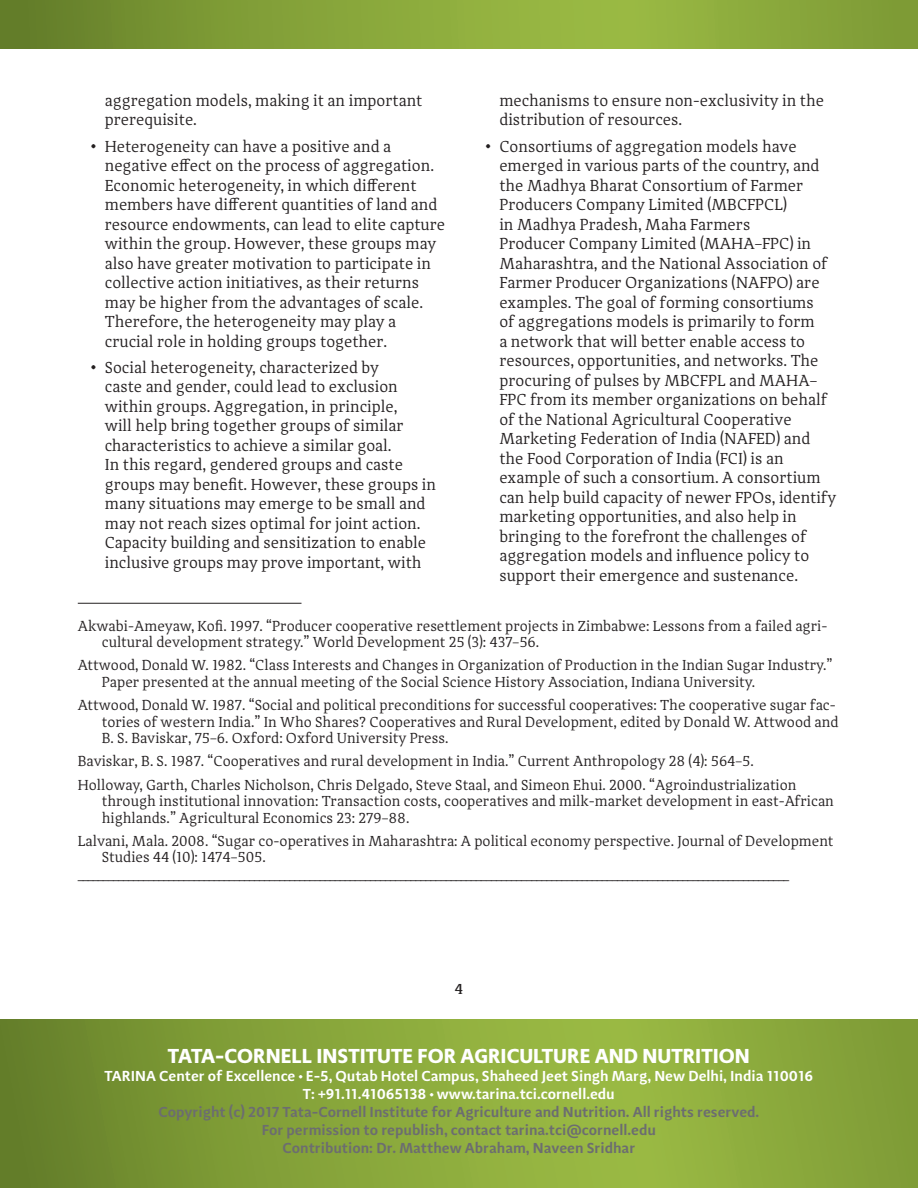
<style>
.page{position:relative;width:918px;height:1188px;background:#fff}
.page>*{position:absolute;margin:0;border:0;box-sizing:border-box;transform-origin:0 0}
.t1{font:700 21px "Adagio Sans";color:#fff}
.t2{font:16.5px/19.5px "Adagio Serif";color:#231f20;scale:.96 1}
.t3{font:15px/16.5px "Adagio Serif";color:#231f20;scale:.96 1}
.t4{font:600 15px/18px "Adagio Sans";color:#6c6d70;text-align:center}
.t5{font:600 15px/18px "Adagio Sans";color:#fff;text-align:center}
.t6{font:500 15px "Adagio Serif";color:#231f20}
.s1{font-size:24px}
</style>
<div class="page">
<svg style="left:0;top:0;width:918px;height:49px;background:#85a239"></svg>
<svg style="left:0;top:1020px;width:918px;height:168px;background:#86a339"></svg>
<hr style="left:78px;top:603px;width:224px;height:1px;background:#231f20">
<p class="t2" style="left:105px;top:91px;width:332px">aggregation models, making it an important prerequisite.</p>
<p class="t2" style="left:105px;top:136px;width:356px;text-indent:-14px"><span class="s1">•</span> Heterogeneity can have a positive and a negative effect on the process of aggregation.<br>Economic heterogeneity, in which different members have different quantities of land and resource endowments, can lead to elite capture within the group. However, these groups may also have greater motivation to participate in collective action initiatives, as their returns may be higher from the advantages of scale.<br>Therefore, the heterogeneity may play a crucial role in holding groups together.</p>
<p class="t2" style="left:105px;top:358px;width:347px;text-indent:-14px"><span class="s1">•</span> Social heterogeneity, characterized by<br>caste and gender, could lead to exclusion within groups. Aggregation, in principle,<br>will help bring together groups of similar characteristics to achieve a similar goal.<br>In this regard, gendered groups and caste groups may benefit. However, these groups in many situations may emerge to be small and may not reach sizes optimal for joint action.<br>Capacity building and sensitization to enable inclusive groups may prove important, with</p>
<p class="t2" style="left:499px;top:91px;width:340px">mechanisms to ensure non-exclusivity in the distribution of resources.</p>
<p class="t2" style="left:499px;top:136px;width:352px;text-indent:-14px"><span class="s1">•</span> Consortiums of aggregation models have emerged in various parts of the country, and the Madhya Bharat Consortium of Farmer Producers Company Limited (MBCFPCL)<br>in Madhya Pradesh, Maha Farmers<br>Producer Company Limited (MAHA–FPC) in Maharashtra, and the National Association of Farmer Producer Organizations (NAFPO) are examples. The goal of forming consortiums<br>of aggregations models is primarily to form<br>a network that will better enable access to resources, opportunities, and networks. The procuring of pulses by MBCFPL and MAHA– FPC from its member organizations on behalf of the National Agricultural Cooperative Marketing Federation of India (NAFED) and the Food Corporation of India (FCI) is an example of such a consortium. A consortium can help build capacity of newer FPOs, identify marketing opportunities, and also help in bringing to the forefront the challenges of aggregation models and influence policy to support their emergence and sustenance.</p>
<p class="t3" style="left:102px;top:617px;width:757px;text-indent:-24px">Akwabi-Ameyaw, Kofi. 1997. “Producer cooperative resettlement projects in Zimbabwe: Lessons from a failed agri&shy;cultural development strategy.” World Development 25 (3): 437–56.</p>
<p class="t3" style="left:102px;top:657px;width:763px;text-indent:-24px">Attwood, Donald W. 1982. “Class Interests and Changes in Organization of Production in the Indian Sugar Industry.”<br>Paper presented at the annual meeting of the Social Science History Association, Indiana University.</p>
<p class="t3" style="left:102px;top:697px;width:769px;text-indent:-24px">Attwood, Donald W. 1987. “Social and political preconditions for successful cooperatives: The cooperative sugar fac&shy;tories of western India.” In Who Shares? Cooperatives and Rural Development, edited by Donald W. Attwood and<br>B. S. Baviskar, 75–6. Oxford: Oxford University Press.</p>
<p class="t3" style="left:78px;top:750px;width:750px;line-height:23.2px">Baviskar, B. S. 1987. “Cooperatives and rural development in India.” Current Anthropology 28 (4): 564–5.<br>Holloway, Garth, Charles Nicholson, Chris Delgado, Steve Staal, and Simeon Ehui. 2000. “Agroindustrialization</p>
<p class="t3" style="left:102px;top:793px;width:764px">through institutional innovation: Transaction costs, cooperatives and milk-market development in east-African highlands.” Agricultural Economics 23: 279–88.</p>
<p class="t3" style="left:78px;top:833px;width:789px">Lalvani, Mala. 2008. “Sugar co-operatives in Maharashtra: A political economy perspective. Journal of Development</p>
<p class="t3" style="left:102px;top:849px;width:172px">Studies 44 (10): 1474–505.</p>
<p class="t3" style="left:78px;top:866px;width:743px">_____________________________________________________________________________________________________________________________________________</p>
<p class="t6" style="left:455px;top:980px;width:10px">4</p>
<p class="t1" style="left:168px;top:1042px;width:583px">TATA-CORNELL INSTITUTE FOR AGRICULTURE AND NUTRITION</p>
<p class="t5" style="left:105px;top:1067px;width:710px">TARINA Center of Excellence • E-5, Qutab Hotel Campus, Shaheed Jeet Singh Marg, New Delhi, India 110016<br>T: +91.11.41065138 • www.tarina.tci.cornell.edu</p>
<p class="t4" style="left:158px;top:1103px;width:602px">Copyright (c) 2017 Tata-Cornell Institute for Agriculture and Nutrition. All rights reserved.<br>For permission to republish, contact tarina.tci@cornell.edu<br>Contribution: Dr. Matthew Abraham, Naveen Sridhar</p>
</div>
